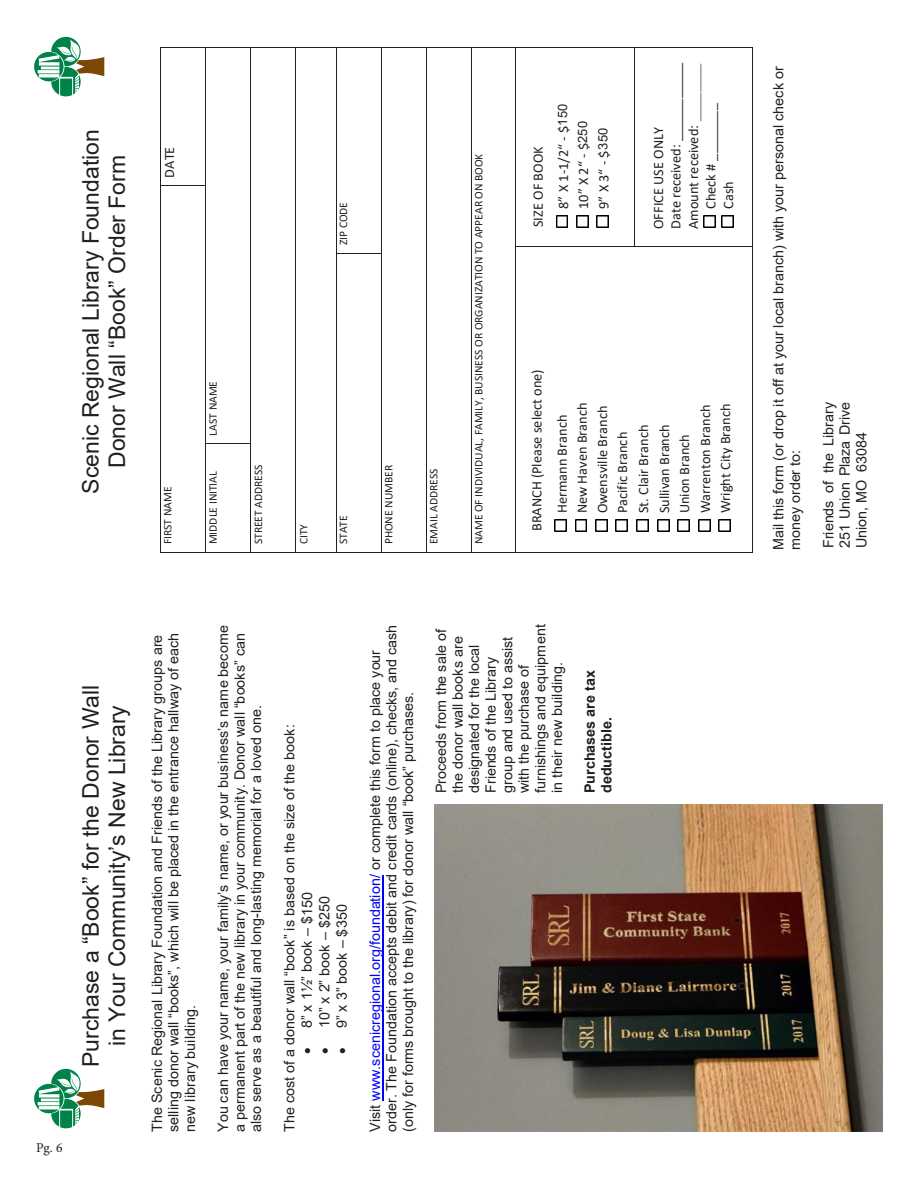
<style>
.page{position:relative;width:918px;height:1188px;background:#fff}
.page>*{position:absolute;margin:0;border:0;box-sizing:border-box;transform-origin:0 0}
.t1{font:22.95px/26.4px "Arial";color:#231f20;text-align:center}
.t2{font:22.95px/26.4px "Arial";color:#231f20;text-align:center}
.t3{font:14.4px "Arial";color:#231f20}
.t4{font:14.25px/16.5px "Arial";color:#231f20}
.t5{font:14.25px/20.4px "Calibri";color:#231f20}
.t6{font:14.25px "Arial";color:#231f20}
.t7{font:700 14.25px/16.5px "Arial";color:#231f20}
.t8{font:13.5px "Minion Pro";color:#231f20}
.t9{font:12.9px "Arial";color:#231f20}
.t10{font:11.55px "Calibri";color:#231f20}
.s1{font-style:inherit}
.s2{font-family:"Times New Roman"}
.s3{color:#00f}
</style>
<div class="page">
<svg style="left:34px;top:1069px;width:70px;height:60px"></svg>
<svg style="left:34px;top:37px;width:70px;height:60px"></svg>
<img style="left:435px;top:804px;width:448px;height:328px">
<hr style="left:160px;top:186px;width:1px;height:366px;background:#231f20">
<hr style="left:160px;top:47px;width:1px;height:138px;background:#231f20">
<hr style="left:161px;top:552px;width:44px;height:1px;background:#231f20">
<hr style="left:161px;top:185px;width:44px;height:1px;background:#231f20">
<hr style="left:161px;top:47px;width:44px;height:1px;background:#231f20">
<hr style="left:205px;top:444px;width:1px;height:108px;background:#231f20">
<hr style="left:205px;top:186px;width:1px;height:257px;background:#231f20">
<hr style="left:205px;top:47px;width:1px;height:138px;background:#231f20">
<hr style="left:206px;top:552px;width:45px;height:1px;background:#231f20">
<hr style="left:206px;top:443px;width:45px;height:1px;background:#231f20">
<hr style="left:206px;top:47px;width:45px;height:1px;background:#231f20">
<hr style="left:251px;top:444px;width:1px;height:108px;background:#231f20">
<hr style="left:251px;top:47px;width:1px;height:396px;background:#231f20">
<hr style="left:251px;top:552px;width:45px;height:1px;background:#231f20">
<hr style="left:251px;top:47px;width:45px;height:1px;background:#231f20">
<hr style="left:296px;top:47px;width:1px;height:505px;background:#231f20">
<hr style="left:296px;top:552px;width:40px;height:1px;background:#231f20">
<hr style="left:296px;top:47px;width:40px;height:1px;background:#231f20">
<hr style="left:336px;top:254px;width:1px;height:298px;background:#231f20">
<hr style="left:336px;top:47px;width:1px;height:206px;background:#231f20">
<hr style="left:336px;top:552px;width:45px;height:1px;background:#231f20">
<hr style="left:336px;top:253px;width:45px;height:1px;background:#231f20">
<hr style="left:336px;top:47px;width:45px;height:1px;background:#231f20">
<hr style="left:381px;top:254px;width:1px;height:298px;background:#231f20">
<hr style="left:381px;top:47px;width:1px;height:206px;background:#231f20">
<hr style="left:381px;top:552px;width:45px;height:1px;background:#231f20">
<hr style="left:381px;top:47px;width:45px;height:1px;background:#231f20">
<hr style="left:426px;top:47px;width:1px;height:505px;background:#231f20">
<hr style="left:427px;top:552px;width:44px;height:1px;background:#231f20">
<hr style="left:427px;top:47px;width:44px;height:1px;background:#231f20">
<hr style="left:471px;top:47px;width:1px;height:505px;background:#231f20">
<hr style="left:472px;top:552px;width:43px;height:1px;background:#231f20">
<hr style="left:472px;top:47px;width:43px;height:1px;background:#231f20">
<hr style="left:515px;top:247px;width:1px;height:305px;background:#231f20">
<hr style="left:515px;top:47px;width:1px;height:199px;background:#231f20">
<hr style="left:523px;top:552px;width:30px;height:1px;background:#231f20">
<hr style="left:523px;top:246px;width:30px;height:1px;background:#231f20">
<hr style="left:523px;top:47px;width:30px;height:1px;background:#231f20">
<hr style="left:634px;top:47px;width:1px;height:199px;background:#231f20">
<svg style="left:553px;top:552px;width:102px;height:1px"></svg>
<svg style="left:553px;top:246px;width:102px;height:1px"></svg>
<svg style="left:553px;top:47px;width:102px;height:1px"></svg>
<hr style="left:655px;top:552px;width:41px;height:1px;background:#231f20">
<hr style="left:655px;top:246px;width:41px;height:1px;background:#231f20">
<hr style="left:655px;top:47px;width:41px;height:1px;background:#231f20">
<hr style="left:697px;top:552px;width:55px;height:1px;background:#231f20">
<hr style="left:697px;top:246px;width:55px;height:1px;background:#231f20">
<hr style="left:697px;top:47px;width:55px;height:1px;background:#231f20">
<hr style="left:752px;top:247px;width:1px;height:304px;background:#231f20">
<hr style="left:752px;top:47px;width:1px;height:199px;background:#231f20">
<svg style="left:555px;top:520px;width:12px;height:12px"></svg>
<svg style="left:556px;top:216px;width:12px;height:11px"></svg>
<svg style="left:575px;top:520px;width:12px;height:12px"></svg>
<svg style="left:576px;top:216px;width:12px;height:11px"></svg>
<svg style="left:595px;top:520px;width:12px;height:12px"></svg>
<svg style="left:597px;top:216px;width:11px;height:11px"></svg>
<svg style="left:615px;top:520px;width:12px;height:12px"></svg>
<svg style="left:636px;top:520px;width:12px;height:12px"></svg>
<svg style="left:704px;top:216px;width:29px;height:11px"></svg>
<svg style="left:657px;top:520px;width:12px;height:12px"></svg>
<svg style="left:677px;top:520px;width:12px;height:12px"></svg>
<svg style="left:698px;top:520px;width:12px;height:12px"></svg>
<svg style="left:719px;top:520px;width:11px;height:12px"></svg>
<hr style="left:382px;top:875px;width:1px;height:225px;background:#00f">
<p class="t2" style="left:77px;top:494px;width:366px;rotate:-90deg">Scenic Regional Library Foundation<br><span class="s1">Donor Wall “Book” Order Form</span></p>
<p class="t5" style="left:159px;top:178px;width:32px;rotate:-90deg">DATE</p>
<p class="t10" style="left:160px;top:544px;width:59px;rotate:-90deg">FIRST NAME</p>
<p class="t10" style="left:205px;top:436px;width:56px;rotate:-90deg">LAST NAME</p>
<p class="t10" style="left:205px;top:544px;width:75px;rotate:-90deg">MIDDLE INITIAL</p>
<p class="t10" style="left:250px;top:544px;width:81px;rotate:-90deg">STREET ADDRESS</p>
<p class="t10" style="left:335px;top:245px;width:45px;rotate:-90deg">ZIP CODE</p>
<p class="t10" style="left:296px;top:544px;width:22px;rotate:-90deg">CITY</p>
<p class="t10" style="left:335px;top:544px;width:30px;rotate:-90deg">STATE</p>
<p class="t10" style="left:380px;top:544px;width:81px;rotate:-90deg">PHONE NUMBER</p>
<p class="t10" style="left:426px;top:544px;width:77px;rotate:-90deg">EMAIL ADDRESS</p>
<p class="t10" style="left:471px;top:544px;width:392px;rotate:-90deg">NAME OF INDIVIDUAL, FAMILY, BUSINESS OR ORGANIZATION TO APPEAR ON BOOK</p>
<p class="t5" style="left:528px;top:227px;width:82px;rotate:-90deg">SIZE OF BOOK</p>
<p class="t5" style="left:553px;top:209px;width:106px;rotate:-90deg">8” X 1-1/2“ - $100</p>
<p class="t9" style="left:554px;top:126px;width:23px;rotate:-90deg">150</p>
<p class="t9" style="left:574px;top:143px;width:23px;rotate:-90deg">250</p>
<p class="t9" style="left:594px;top:150px;width:23px;rotate:-90deg">350</p>
<p class="t5" style="left:573px;top:209px;width:89px;rotate:-90deg">10” X 2“ - $200</p>
<p class="t5" style="left:593px;top:209px;width:82px;rotate:-90deg">9” X 3“ - $300</p>
<p class="t5" style="left:665px;top:229px;width:168px;rotate:-90deg">Date received: ___________</p>
<p class="t5" style="left:683px;top:229px;width:167px;rotate:-90deg">Amount received: <span class="s2">________</span></p>
<p class="t5" style="left:700px;top:209px;width:107px;rotate:-90deg">Check # ________</p>
<p class="t5" style="left:648px;top:229px;width:103px;rotate:-90deg">OFFICE USE ONLY</p>
<p class="t5" style="left:718px;top:209px;width:29px;rotate:-90deg">Cash</p>
<p class="t5" style="left:526px;top:531px;width:163px;rotate:-90deg">BRANCH (Please select one)</p>
<p class="t5" style="left:551px;top:513px;width:100px;rotate:-90deg">Hermann Branch</p>
<p class="t5" style="left:572px;top:513px;width:112px;rotate:-90deg">New Haven Branch</p>
<p class="t5" style="left:592px;top:513px;width:109px;rotate:-90deg">Owensville Branch</p>
<p class="t5" style="left:612px;top:513px;width:90px;line-height:20.9px;rotate:-90deg">Pacific Branch<br>St. Clair Branch</p>
<p class="t5" style="left:654px;top:513px;width:111px;rotate:-90deg">Sullivan Branch<br>Union Branch<br>Warrenton Branch<br>Wright City Branch</p>
<p class="t1" style="left:77px;top:1067px;width:384px;rotate:-90deg">Purchase a “Book” for the Donor Wall <span class="s1">in</span> Your Community’s <span class="s1">New Library</span></p>
<p class="t8" style="left:36px;top:1138px;width:28px">Pg. 6</p>
<p class="t4" style="left:149px;top:1132px;width:501px;rotate:-90deg">The Scenic Regional Library Foundation and Friends of the Library groups are <span class="s1">selling donor wall “books”, which will be placed in the entrance hallway of each </span>new library building.</p>
<p class="t4" style="left:215px;top:1132px;width:508px;rotate:-90deg"><span class="s1">You can have your name, your family’s name, or your business’s name become </span>a permanent part of the new library in your community. <span class="s1">Donor wall “books” c</span>an also serve as a beautiful and long-lasting memorial for a loved one.</p>
<p class="t6" style="left:280px;top:1132px;width:409px;rotate:-90deg">The cost of a donor wall “book” is based on the size of the book:</p>
<p class="t3" style="left:297px;top:916px;width:25px;rotate:-90deg">150</p>
<p class="t3" style="left:315px;top:920px;width:25px;rotate:-90deg">250</p>
<p class="t3" style="left:332px;top:928px;width:25px;rotate:-90deg">350</p>
<p class="t6" style="left:297px;top:1054px;width:155px;rotate:-90deg">• 8” x 1½” book – <span class="s1">$ 0</span></p>
<p class="t6" style="left:315px;top:1054px;width:151px;rotate:-90deg">• 10” x 2” book – <span class="s1">$ 0</span></p>
<p class="t6" style="left:332px;top:1054px;width:143px;rotate:-90deg">• 9” x 3” book – <span class="s1">$ 0</span></p>
<p class="t4" style="left:367px;top:1132px;width:509px;rotate:-90deg">Visit <span class="s3">www.scenicregional.org/foundation/</span> or complete this form to place your order. The Foundation accepts debit and credit cards (online), checks, and cash <span class="s1">(only for forms brought to the library) for donor wall “book” purchases.</span></p>
<p class="t4" style="left:433px;top:793px;width:170px;rotate:-90deg">Proceeds from the sale of the donor wall books are designated for the local<br>Friends of the Library group and used to assist with the purchase of furnishings and equipment in their new building.</p>
<p class="t7" style="left:582px;top:793px;width:124px;rotate:-90deg">Purchases are tax deductible.</p>
<p class="t4" style="left:770px;top:550px;width:486px;rotate:-90deg">Mail this form (or drop it off at your local branch) with your personal check or money order to:</p>
<p class="t4" style="left:820px;top:548px;width:148px;rotate:-90deg">Friends of the Library<br>251 Union Plaza Drive</p>
<p class="t4" style="left:853px;top:548px;width:118px;rotate:-90deg">Union, MO 63084</p>
</div>
